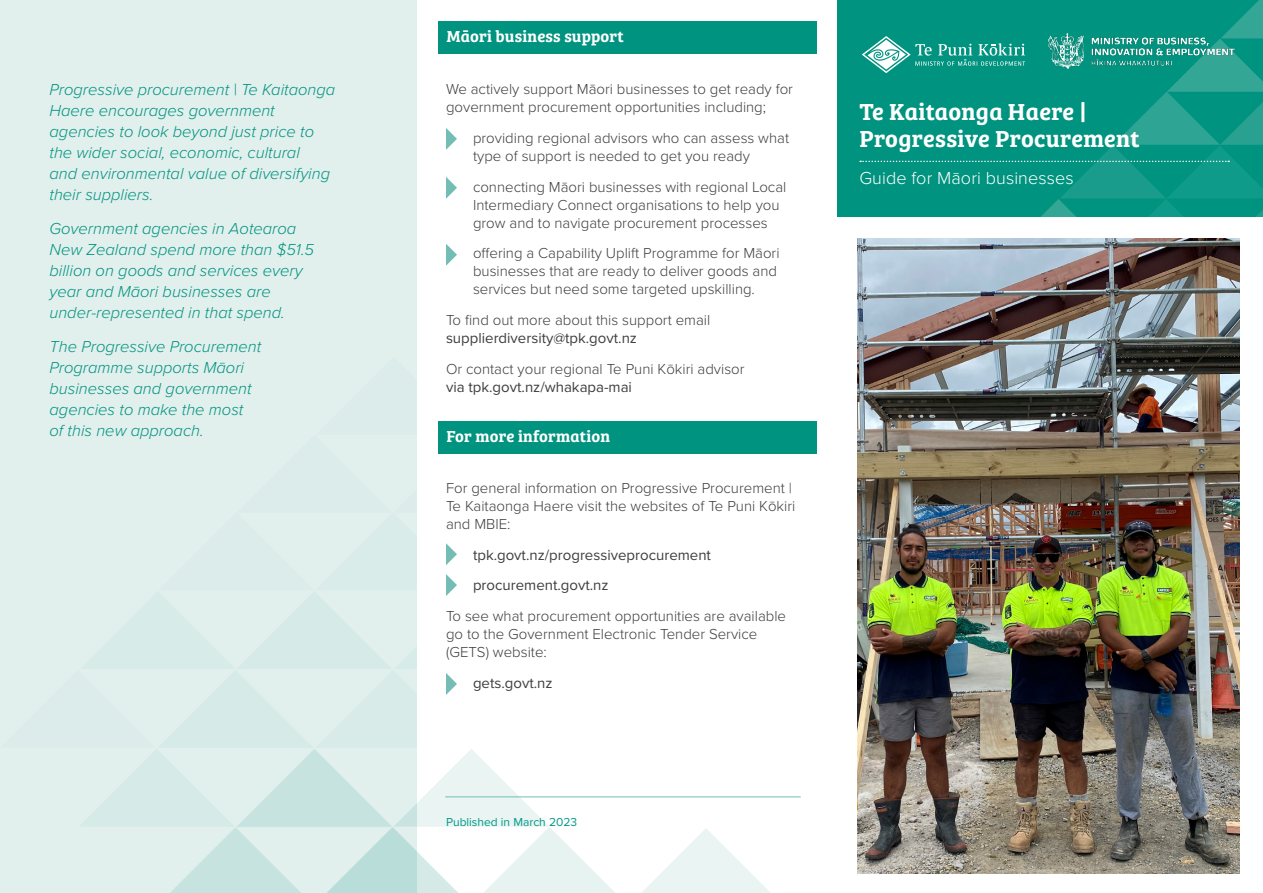
<style>
.page{position:relative;width:1263px;height:893px;background:#fff}
.page>*{position:absolute;margin:0;border:0;box-sizing:border-box;transform-origin:0 0}
.t1{font:24px/27px "Bree Serif Sb";letter-spacing:.01em;color:#fff}
.t2{font:300 18px "Proxima Nova";letter-spacing:.005em;color:#fff}
.Bullet_2{font:italic 300 16.5px/21px "Proxima Nova";color:#00937f}
.t3{font:16.5px "Bree Serif Sb";letter-spacing:.01em;color:#fff}
.Bullet_2-2{font:300 15px/18px "Proxima Nova";color:#3e3e3f}
.t4{font:15px "Proxima Nova";color:#3e3e3f}
.Bullet_2-3{font:12px "Proxima Nova";color:#009a88}
.s1{font-weight:400}
</style>
<div class="page">
<div style="left:838px;top:0;width:425px;height:217px;background:#00937f"></div>
<img style="left:857px;top:238px;width:383px;height:635px">
<svg style="left:860px;top:0;width:403px;height:217px"></svg>
<img style="left:1049px;top:33px;width:185px;height:36px">
<div style="left:438px;top:21px;width:378px;height:33px;background:#00937f"></div>
<div style="left:0;top:0;width:417px;height:893px;background:#e1efed"></div>
<div style="left:438px;top:422px;width:378px;height:32px;background:#00937f"></div>
<svg style="left:446px;top:128px;width:11px;height:22px"></svg>
<svg style="left:446px;top:177px;width:11px;height:22px"></svg>
<svg style="left:446px;top:244px;width:11px;height:22px"></svg>
<svg style="left:80px;top:421px;width:704px;height:472px"></svg>
<hr style="left:445px;top:797px;width:356px;height:1px;background:#74bdb4">
<p class="Bullet_2" style="left:50px;top:78px;width:287px">Progressive procurement | Te Kaitaonga Haere encourages government agencies to look beyond just price to the wider social, economic, cultural<br>and environmental value of diversifying their suppliers.</p>
<p class="Bullet_2" style="left:50px;top:217px;width:266px">Government agencies in Aotearoa New Zealand spend more than $51.5 billion on goods and services every year and Māori businesses are under-represented in that spend.</p>
<p class="Bullet_2" style="left:50px;top:335px;width:213px">The Progressive Procurement<br>Programme supports Māori businesses and government agencies to make the most of this new approach.</p>
<p class="t3" style="left:446px;top:23px;width:179px">Māori business support</p>
<p class="Bullet_2-2" style="left:446px;top:79px;width:348px">We actively support Māori businesses to get ready for government procurement opportunities including;</p>
<p class="Bullet_2-2" style="left:473px;top:128px;width:318px;text-indent:-27px">• providing regional advisors who can assess what type of support is needed to get you ready</p>
<p class="Bullet_2-2" style="left:473px;top:177px;width:315px;text-indent:-27px">• connecting Māori businesses with regional Local<br>Intermediary Connect organisations to help you grow and to navigate procurement processes</p>
<p class="Bullet_2-2" style="left:473px;top:243px;width:308px;text-indent:-27px">• offering a Capability Uplift Programme for Māori businesses that are ready to deliver goods and services but need some targeted upskilling.</p>
<p class="Bullet_2-2" style="left:446px;top:310px;width:266px">To find out more about this support email <span class="s1">supplierdiversity@tpk.govt.nz</span></p>
<p class="Bullet_2-2" style="left:446px;top:359px;width:300px">Or contact your regional Te Puni Kōkiri advisor <span class="s1">via tpk.govt.nz/whakapa-mai</span></p>
<p class="t3" style="left:446px;top:424px;width:165px">For more information</p>
<p class="Bullet_2-2" style="left:446px;top:478px;width:351px">For general information on Progressive Procurement |<br>Te Kaitaonga Haere visit the websites of Te Puni Kōkiri and MBIE:</p>
<p class="t4" style="left:446px;top:543px;width:266px">• tpk.govt.nz/progressiveprocurement</p>
<p class="t4" style="left:446px;top:574px;width:164px">• procurement.govt.nz</p>
<p class="Bullet_2-2" style="left:446px;top:606px;width:342px">To see what procurement opportunities are available go to the Government Electronic Tender Service (GETS) website:</p>
<p class="t4" style="left:446px;top:672px;width:108px">• gets.govt.nz</p>
<p class="Bullet_2-3" style="left:446px;top:812px;width:133px">Published in March 2023</p>
<p class="t1" style="left:859px;top:96px;width:282px">Te Kaitaonga Haere |<br>Progressive Procurement</p>
<p class="t2" style="left:859px;top:165px;width:216px">Guide for Māori businesses</p>
</div>
